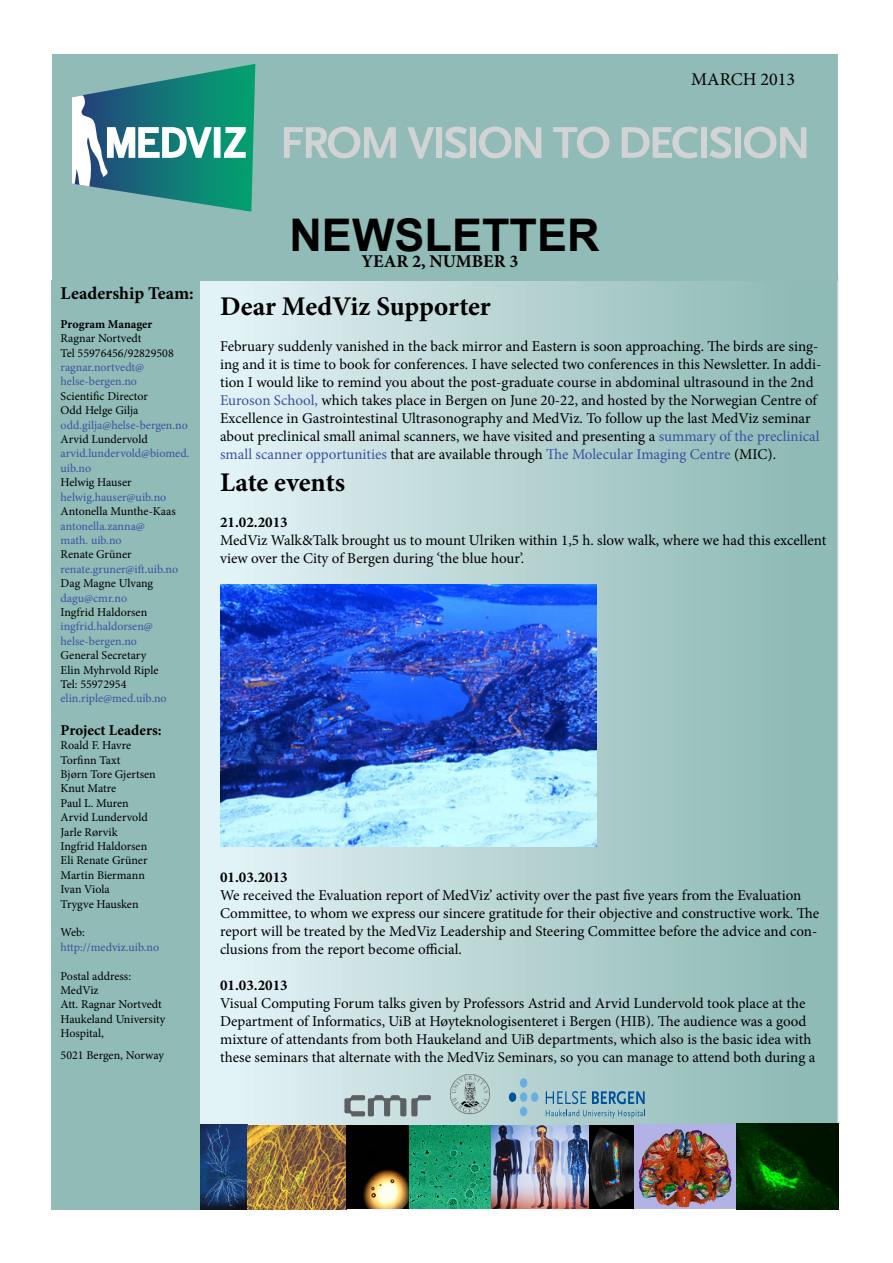
<style>
.page{position:relative;width:893px;height:1263px;background:#fff}
.page>*{position:absolute;margin:0;border:0;box-sizing:border-box;transform-origin:0 0}
.t1{font:700 45px "Arial";color:#000}
.t2{font:700 27px "Minion Pro";letter-spacing:-.005em;color:#000}
.t3{font:700 18px "Minion Pro";color:#000}
.t4{font:18px "Minion Pro";color:#000}
.t5{font:15px/18px "Minion Pro";color:#000}
.t6{font:700 15px "Minion Pro";color:#000}
.t7{font:12px/14.4px "Minion Pro";color:#000}
.t8{font:12px/14.4px "Minion Pro";letter-spacing:-.005em;color:#3e51a3}
.t9{font:12px "Minion Pro";color:#3f50a2}
.t10{font:12px/14.4px "Minion Pro";letter-spacing:-.005em;color:#4152a3}
.t11{font:700 12px "Minion Pro";color:#000}
.s1{color:#3950a2}
.s2{color:#3851a3}
</style>
<div class="page">
<div style="left:197px;top:276px;width:641px;height:852px;background:linear-gradient(to right,#e6f4f8,#89b6b0)"></div>
<div style="left:52px;top:54px;width:785px;height:227px;background:#90bbb6"></div>
<svg style="left:72px;top:64px;width:183px;height:148px"></svg>
<svg style="left:284px;top:127px;width:112px;height:31px"></svg>
<svg style="left:407px;top:127px;width:27px;height:32px"></svg>
<div style="left:436px;top:127px;width:6px;height:31px;background:#d1d3d4"></div>
<svg style="left:444px;top:127px;width:23px;height:31px"></svg>
<div style="left:470px;top:127px;width:6px;height:31px;background:#d1d3d4"></div>
<svg style="left:479px;top:127px;width:62px;height:31px"></svg>
<svg style="left:553px;top:127px;width:56px;height:31px"></svg>
<svg style="left:622px;top:127px;width:76px;height:31px"></svg>
<div style="left:701px;top:127px;width:6px;height:31px;background:#d1d3d4"></div>
<svg style="left:709px;top:127px;width:23px;height:31px"></svg>
<div style="left:735px;top:127px;width:6px;height:31px;background:#d1d3d4"></div>
<svg style="left:744px;top:127px;width:62px;height:31px"></svg>
<div style="left:52px;top:280px;width:148px;height:929px;background:#90bbb6"></div>
<img style="left:220px;top:584px;width:376px;height:262px">
<svg style="left:344px;top:1095px;width:87px;height:21px;background:#97a5a7"></svg>
<img style="left:442px;top:1066px;width:55px;height:56px">
<div style="left:509px;top:1092px;width:7px;height:10px;background:#00529c;border-radius:50%"></div>
<div style="left:531px;top:1092px;width:7px;height:10px;background:#68aee0;border-radius:50%"></div>
<div style="left:520px;top:1078px;width:7px;height:10px;background:#68aee0;border-radius:50%"></div>
<div style="left:520px;top:1092px;width:7px;height:10px;background:#68aee0;border-radius:50%"></div>
<div style="left:520px;top:1106px;width:7px;height:10px;background:#68aee0;border-radius:50%"></div>
<svg style="left:546px;top:1091px;width:99px;height:27px;background:#82aebf"></svg>
<img style="left:201px;top:1124px;width:637px;height:86px">
<p class="t4" style="left:691px;top:68px;width:105px">MARCH 2013</p>
<p class="t3" style="left:61px;top:281px;width:135px">Leadership Team:</p>
<p class="t11" style="left:61px;top:316px;width:93px">Program Manager</p>
<p class="t7" style="left:61px;top:331px;width:115px">Ragnar Nortvedt<br>Tel 55976456/92829508</p>
<p class="t10" style="left:61px;top:360px;width:85px">ragnar.nortvedt@ helse-bergen.no</p>
<p class="t7" style="left:61px;top:389px;width:89px">Scientific Director<br>Odd Helge Gilja</p>
<p class="t8" style="left:61px;top:418px;width:129px">odd.gilja@helse-bergen.no</p>
<p class="t7" style="left:61px;top:432px;width:89px">Arvid Lundervold</p>
<p class="t8" style="left:61px;top:446px;width:130px">arvid.lundervold@biomed. uib.no</p>
<p class="t7" style="left:61px;top:475px;width:73px">Helwig Hauser</p>
<p class="t8" style="left:61px;top:490px;width:107px">helwig.hauser@uib.no</p>
<p class="t7" style="left:61px;top:504px;width:117px">Antonella Munthe-Kaas</p>
<p class="t8" style="left:61px;top:518px;width:86px">antonella.zanna@ math. uib.no</p>
<p class="t7" style="left:61px;top:547px;width:73px">Renate Grüner</p>
<p class="t9" style="left:61px;top:561px;width:119px">renate.gruner@ift.uib.no</p>
<p class="t7" style="left:61px;top:576px;width:94px">Dag Magne Ulvang</p>
<p class="t9" style="left:61px;top:590px;width:68px">dagu@cmr.no</p>
<p class="t7" style="left:61px;top:605px;width:88px">Ingfrid Haldorsen</p>
<p class="t8" style="left:61px;top:619px;width:94px">ingfrid.haldorsen@ helse-bergen.no</p>
<p class="t7" style="left:61px;top:648px;width:100px">General Secretary<br>Elin Myhrvold Riple<br>Tel: 55972954</p>
<p class="t9" style="left:61px;top:690px;width:108px">elin.riple@med.uib.no</p>
<p class="t6" style="left:61px;top:719px;width:103px">Project Leaders:</p>
<p class="t7" style="left:61px;top:738px;width:97px">Roald F. Havre<br>Torfinn Taxt<br>Bjørn Tore Gjertsen<br>Knut Matre<br>Paul L. Muren<br>Arvid Lundervold<br>Jarle Rørvik<br>Ingfrid Haldorsen<br>Eli Renate Grüner<br>Martin Biermann<br>Ivan Viola<br>Trygve Hausken</p>
<p class="t7" style="left:61px;top:925px;width:26px">Web:</p>
<p class="t8" style="left:61px;top:940px;width:100px">http://medviz.uib.no</p>
<p class="t7" style="left:61px;top:968px;width:106px">Postal address:<br>MedViz<br>Att. Ragnar Nortvedt<br>Haukeland University<br>Hospital,</p>
<p class="t7" style="left:61px;top:1048px;width:105px">5021 Bergen, Norway</p>
<h1 class="t1" style="left:289px;top:205px;width:312px">NEWSLETTER</h1>
<p class="t3" style="left:361px;top:248px;width:159px">YEAR 2, NUMBER 3</p>
<h2 class="t2" style="left:220px;top:287px;width:272px">Dear MedViz Supporter</h2>
<p class="t5" style="left:220px;top:337px;width:603px">February suddenly vanished in the back mirror and Eastern is soon approaching. The birds are sing&shy;ing and it is time to book for conferences. I have selected two conferences in this Newsletter. In addi&shy;tion I would like to remind you about the post-graduate course in abdominal ultrasound in the 2nd <span class="s1">Euroson School,</span> which takes place in Bergen on June 20-22, and hosted by the Norwegian Centre of Excellence in Gastrointestinal Ultrasonography and MedViz. To follow up the last MedViz seminar about preclinical small animal scanners, we have visited and presenting a <span class="s2">summary of the preclinical small scanner opportunities</span> that are available through <span class="s1">The Molecular Imaging Centre</span> (MIC).</p>
<h2 class="t2" style="left:220px;top:464px;width:127px">Late events</h2>
<p class="t6" style="left:220px;top:512px;width:69px">21.02.2013</p>
<p class="t5" style="left:220px;top:532px;width:608px">MedViz Walk&amp;Talk brought us to mount Ulriken within 1,5 h. slow walk, where we had this excellent view over the City of Bergen during ‘the blue hour’.</p>
<p class="t6" style="left:220px;top:867px;width:69px">01.03.2013</p>
<p class="t5" style="left:220px;top:886px;width:600px">We received the Evaluation report of MedViz’ activity over the past five years from the Evaluation Committee, to whom we express our sincere gratitude for their objective and constructive work. The report will be treated by the MedViz Leadership and Steering Committee before the advice and con&shy;clusions from the report become official.</p>
<p class="t6" style="left:220px;top:975px;width:69px">01.03.2013</p>
<p class="t5" style="left:220px;top:994px;width:597px">Visual Computing Forum talks given by Professors Astrid and Arvid Lundervold took place at the Department of Informatics, UiB at Høyteknologisenteret i Bergen (HIB). The audience was a good mixture of attendants from both Haukeland and UiB departments, which also is the basic idea with these seminars that alternate with the MedViz Seminars, so you can manage to attend both during a</p>
</div>
